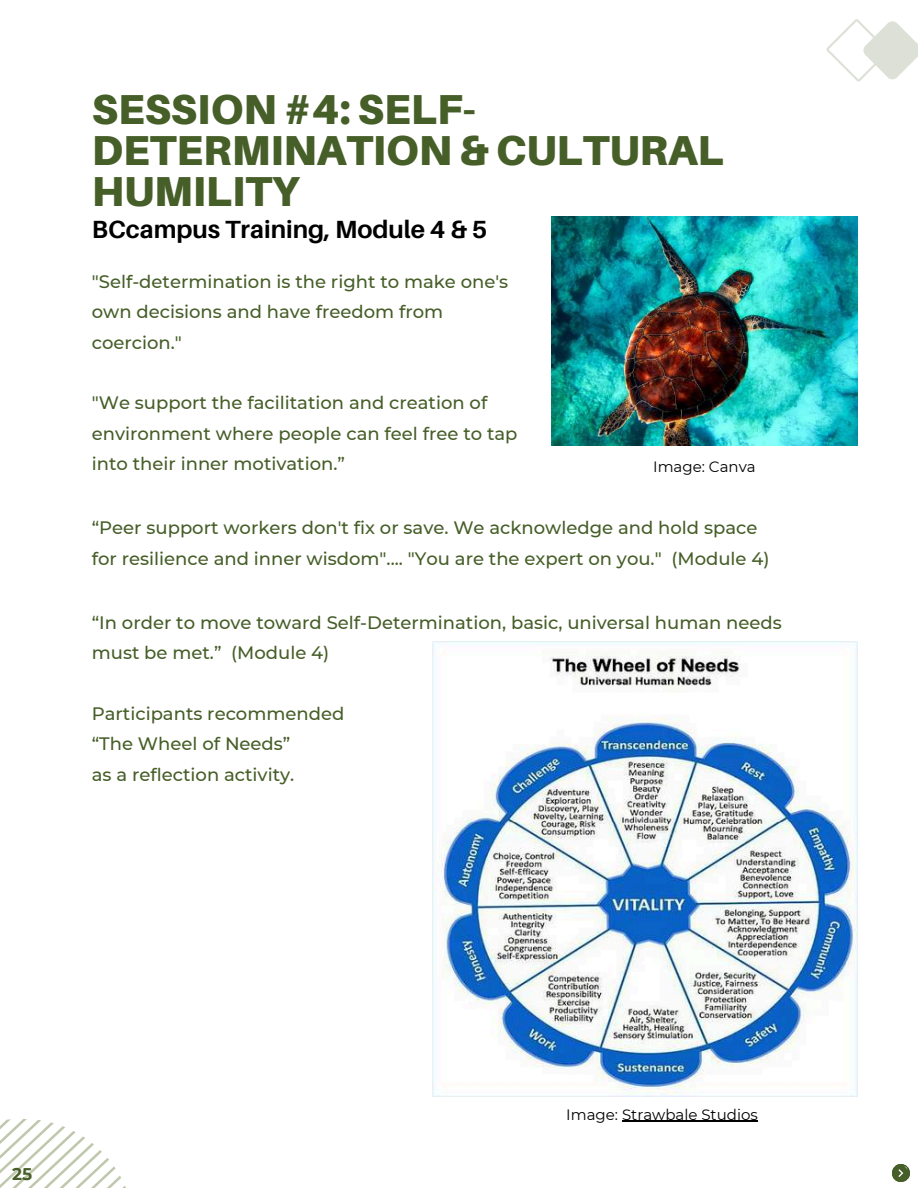
<style>
.page{position:relative;width:918px;height:1188px;background:#fff}
.page>*{position:absolute;margin:0;border:0;box-sizing:border-box;transform-origin:0 0}
.t1{font:900 41.85px/41px "Aileron";color:#465e28}
.t2{font:700 24.9px "Aileron";color:#000}
.t3{font:500 18px/30.3px "Montserrat";color:#465e28}
.t4{font:700 16.95px "Montserrat";color:#465e28}
.t5{font:15px "Montserrat";color:#000}
</style>
<div class="page">
<svg style="left:826px;top:19px;width:92px;height:63px"></svg>
<svg style="left:0;top:1119px;width:126px;height:69px"></svg>
<img style="left:433px;top:642px;width:425px;height:454px">
<img style="left:551px;top:216px;width:306px;height:230px">
<hr style="left:622px;top:1121px;width:136px;height:1px;background:#000">
<div style="left:892px;top:1164px;width:18px;height:18px;background:#465e28;border-radius:50%"></div>
<svg style="left:895px;top:1164px;width:15px;height:15px"></svg>
<h1 class="t1" style="left:92px;top:88px;width:634px">SESSION #4: SELF-<br>DETERMINATION &amp; CULTURAL<br>HUMILITY</h1>
<h2 class="t2" style="left:92px;top:214px;width:397px">BCcampus Training, Module 4 &amp; 5</h2>
<p class="t3" style="left:92px;top:266px;width:418px">"Self-determination is the right to make one's own decisions and have freedom from coercion."</p>
<p class="t3" style="left:92px;top:388px;width:427px">"We support the facilitation and creation of environment where people can feel free to tap into their inner motivation.”</p>
<p class="t5" style="left:653px;top:457px;width:104px">Image: Canva</p>
<p class="t3" style="left:92px;top:513px;width:679px">“Peer support workers don't fix or save. We acknowledge and hold space for resilience and inner wisdom".... "You are the expert on you." (Module 4)</p>
<p class="t3" style="left:92px;top:607px;width:692px">“In order to move toward Self-Determination, basic, universal human needs must be met.” (Module 4)</p>
<p class="t3" style="left:92px;top:698px;width:254px">Participants recommended “The Wheel of Needs”<br>as a reflection activity.</p>
<p class="t4" style="left:12px;top:1164px;width:22px">25</p>
<p class="t5" style="left:566px;top:1105px;width:193px">Image: Strawbale Studios</p>
</div>
